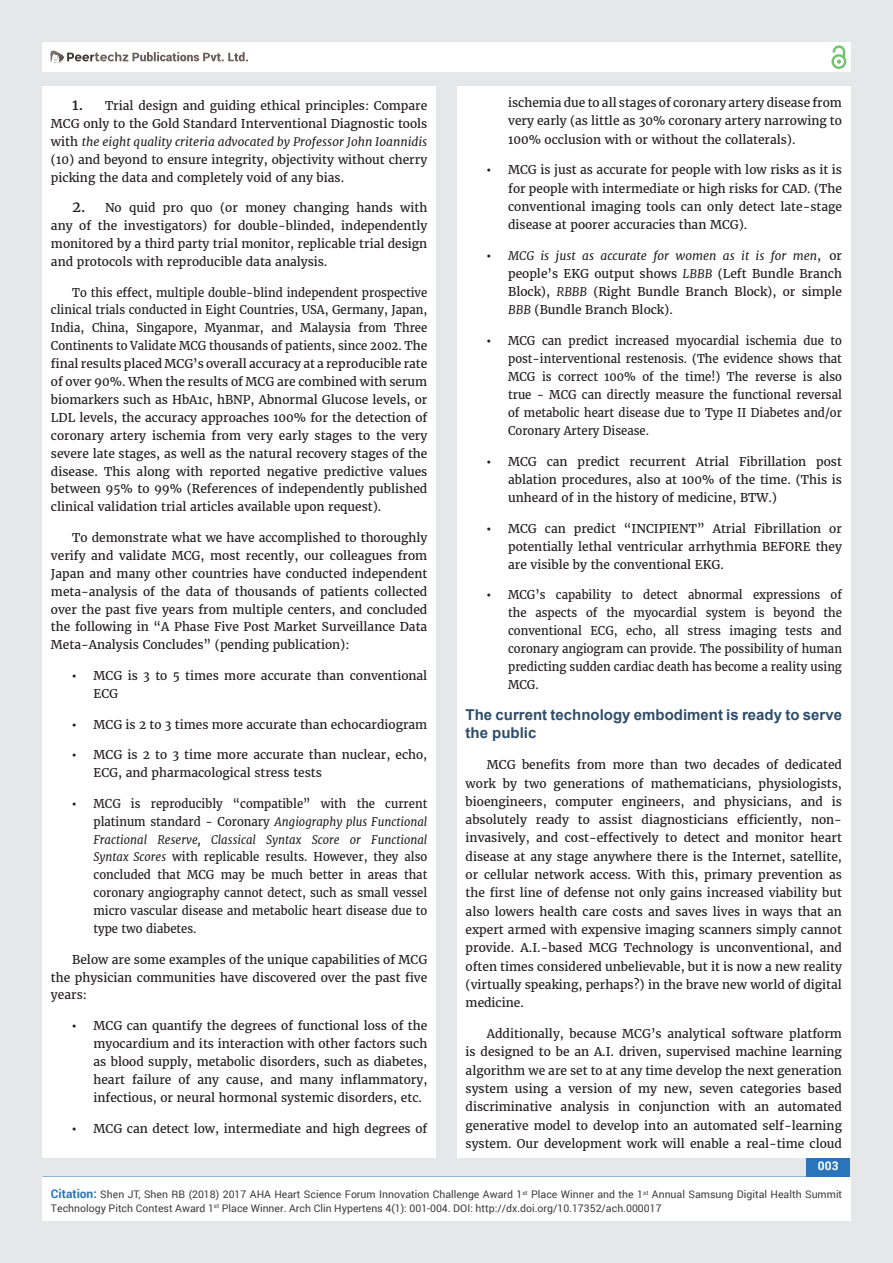
<style>
.page{position:relative;width:893px;height:1263px;background:#e6e7e9}
.page>*{position:absolute;margin:0;border:0;box-sizing:border-box;transform-origin:0 0}
.t1{font:700 15px/18px "Arial";color:#2f4d6a}
.t2{font:12px/18.3px "Merriweather";color:#231f20;text-align:justify}
.t3{font:12px/17.9px "Merriweather";color:#231f20;text-align:justify;scale:.95 1}
.t4{font:700 12px "Roboto";color:#fff}
.t5{font:10.5px/13.5px "Roboto";color:#3e3e3f}
.s1{font-size:15px}
.s2{font-style:italic}
.s3{font-family:"Times New Roman"}
.s4{font-weight:700;font-size:12px;color:#2a75ba}
</style>
<div class="page">
<div style="left:42px;top:43px;width:808px;height:29px;background:#fff"></div>
<div style="left:831px;top:54px;width:15px;height:15px;border:2px solid #72c272;border-radius:50%"></div>
<svg style="left:831px;top:45px;width:15px;height:19px"></svg>
<div style="left:806px;top:1157px;width:44px;height:41px;background:#2a75ba"></div>
<svg style="left:49px;top:50px;width:199px;height:14px"></svg>
<div style="left:42px;top:1177px;width:809px;height:43px;background:#fff"></div>
<div style="left:42px;top:87px;width:394px;height:1071px;background:#fff"></div>
<div style="left:457px;top:87px;width:393px;height:1071px;background:#fff"></div>
<p class="t2" style="left:51px;top:97px;width:378px;line-height:17.9px;text-indent:21px"><span class="s1">1.</span> Trial design and guiding ethical principles: Compare MCG only to the Gold Standard Interventional Diagnostic tools with <span class="s2">the eight quality criteria advocated by Professor John Ioannidis </span>(10) and beyond to ensure integrity, objectivity without cherry picking the data and completely void of any bias.</p>
<p class="t2" style="left:51px;top:199px;width:378px;line-height:17.9px;text-indent:21px"><span class="s1">2.</span> No quid pro quo (or money changing hands with any of the investigators) for double-blinded, independently monitored by a third party trial monitor, replicable trial design and protocols with reproducible data analysis.</p>
<p class="t3" style="left:51px;top:283px;width:398px;text-indent:21px">To this effect, multiple double-blind independent prospective clinical trials conducted in Eight Countries, USA, Germany, Japan, India, China, Singapore, Myanmar, and Malaysia from Three Continents to Validate MCG thousands of patients, since 2002. The final results placed MCG’s overall accuracy at a reproducible rate of over 90%. When the results of MCG are combined with serum biomarkers such as HbA1c, hBNP, Abnormal Glucose levels, or LDL levels, the accuracy approaches 100% for the detection of coronary artery ischemia from very early stages to the very severe late stages, as well as the natural recovery stages of the disease. This along with reported negative predictive values between 95% to 99% (References of independently published clinical validation trial articles available upon request).</p>
<p class="t2" style="left:51px;top:529px;width:378px;line-height:17.9px;text-indent:21px">To demonstrate what we have accomplished to thoroughly verify and validate MCG, most recently, our colleagues from Japan and many other countries have conducted independent meta-analysis of the data of thousands of patients collected over the past five years from multiple centers, and concluded the following in “A Phase Five Post Market Surveillance Data Meta-Analysis Concludes” (pending publication):</p>
<p class="t2" style="left:94px;top:667px;width:335px;line-height:17.9px;text-indent:-21px"><span class="s3">•</span> MCG is 3 to 5 times more accurate than conventional<br>ECG</p>
<p class="t2" style="left:72px;top:715px;width:357px"><span class="s3">•</span> MCG is 2 to 3 times more accurate than echocardiogram</p>
<p class="t2" style="left:94px;top:746px;width:335px;line-height:17.9px;text-indent:-21px"><span class="s3">•</span> MCG is 2 to 3 time more accurate than nuclear, echo,<br>ECG, and pharmacological stress tests</p>
<p class="t3" style="left:94px;top:795px;width:353px;text-indent:-21px"><span class="s3">•</span> MCG is reproducibly “compatible” with the current platinum standard - Coronary <span class="s2">Angiography plus Functional Fractional Reserve, Classical Syntax Score or Functional Syntax Scores</span> with replicable results. However, they also concluded that MCG may be much better in areas that coronary angiography cannot detect, such as small vessel micro vascular disease and metabolic heart disease due to type two diabetes.</p>
<p class="t2" style="left:51px;top:950px;width:378px;line-height:17.9px;text-indent:21px">Below are some examples of the unique capabilities of MCG the physician communities have discovered over the past five years:</p>
<p class="t2" style="left:94px;top:1017px;width:335px;line-height:17.9px;text-indent:-21px"><span class="s3">•</span> MCG can quantify the degrees of functional loss of the myocardium and its interaction with other factors such as blood supply, metabolic disorders, such as diabetes, heart failure of any cause, and many inflammatory, infectious, or neural hormonal systemic disorders, etc.</p>
<p class="t2" style="left:72px;top:1119px;width:357px"><span class="s3">•</span> MCG can detect low, intermediate and high degrees of</p>
<p class="t2" style="left:508px;top:94px;width:335px">ischemia due to all stages of coronary artery disease from very early (as little as 30% coronary artery narrowing to 100% occlusion with or without the collaterals).</p>
<p class="t2" style="left:508px;top:161px;width:335px;text-indent:-21px"><span class="s3">•</span> MCG is just as accurate for people with low risks as it is for people with intermediate or high risks for CAD. (The conventional imaging tools can only detect late-stage disease at poorer accuracies than MCG).</p>
<p class="t2" style="left:508px;top:247px;width:335px;text-indent:-21px"><span class="s3">•</span> <span class="s2">MCG is just as accurate for women as it is for men</span>, or people’s EKG output shows <span class="s2">LBBB</span> (Left Bundle Branch Block), <span class="s2">RBBB</span> (Right Bundle Branch Block), or simple <span class="s2">BBB</span> (Bundle Branch Block).</p>
<p class="t3" style="left:508px;top:332px;width:353px;text-indent:-21px"><span class="s3">•</span> MCG can predict increased myocardial ischemia due to post-interventional restenosis. (The evidence shows that MCG is correct 100% of the time!) The reverse is also true - MCG can directly measure the functional reversal of metabolic heart disease due to Type II Diabetes and/or Coronary Artery Disease.</p>
<p class="t2" style="left:508px;top:453px;width:335px;text-indent:-21px"><span class="s3">•</span> MCG can predict recurrent Atrial Fibrillation post ablation procedures, also at 100% of the time. (This is unheard of in the history of medicine, BTW.)</p>
<p class="t2" style="left:508px;top:519px;width:335px;text-indent:-21px"><span class="s3">•</span> MCG can predict “INCIPIENT” Atrial Fibrillation or potentially lethal ventricular arrhythmia BEFORE they are visible by the conventional EKG.</p>
<p class="t3" style="left:508px;top:586px;width:353px;text-indent:-21px"><span class="s3">•</span> MCG’s capability to detect abnormal expressions of the aspects of the myocardial system is beyond the conventional ECG, echo, all stress imaging tests and coronary angiogram can provide. The possibility of human predicting sudden cardiac death has become a reality using MCG.</p>
<p class="t1" style="left:466px;top:706px;width:378px">The current technology embodiment is ready to serve the public</p>
<p class="t2" style="left:466px;top:756px;width:378px;text-indent:21px">MCG benefits from more than two decades of dedicated work by two generations of mathematicians, physiologists, bioengineers, computer engineers, and physicians, and is absolutely ready to assist diagnosticians efficiently, non&shy;invasively, and cost-effectively to detect and monitor heart disease at any stage anywhere there is the Internet, satellite, or cellular network access. With this, primary prevention as the first line of defense not only gains increased viability but also lowers health care costs and saves lives in ways that an expert armed with expensive imaging scanners simply cannot provide. A.I.-based MCG Technology is unconventional, and often times considered unbelievable, but it is now a new reality (virtually speaking, perhaps?) in the brave new world of digital medicine.</p>
<p class="t2" style="left:466px;top:1025px;width:378px;text-indent:21px">Additionally, because MCG’s analytical software platform is designed to be an A.I. driven, supervised machine learning algorithm we are set to at any time develop the next generation system using a version of my new, seven categories based discriminative analysis in conjunction with an automated generative model to develop into an automated self-learning system. Our development work will enable a real-time cloud</p>
<p class="t4" style="left:818px;top:1157px;width:22px">003</p>
<p class="t5" style="left:51px;top:1188px;width:793px"><span class="s4">Citation:</span> Shen JT, Shen RB (2018) 2017 AHA Heart Science Forum Innovation Challenge Award 1<sup>st</sup> Place Winner and the 1<sup>st</sup> Annual Samsung Digital Health Summit<br>Technology Pitch Contest Award 1<sup>st</sup> Place Winner. Arch Clin Hypertens 4(1): 001-004. DOI: http://dx.doi.org/10.17352/ach.000017</p>
</div>
